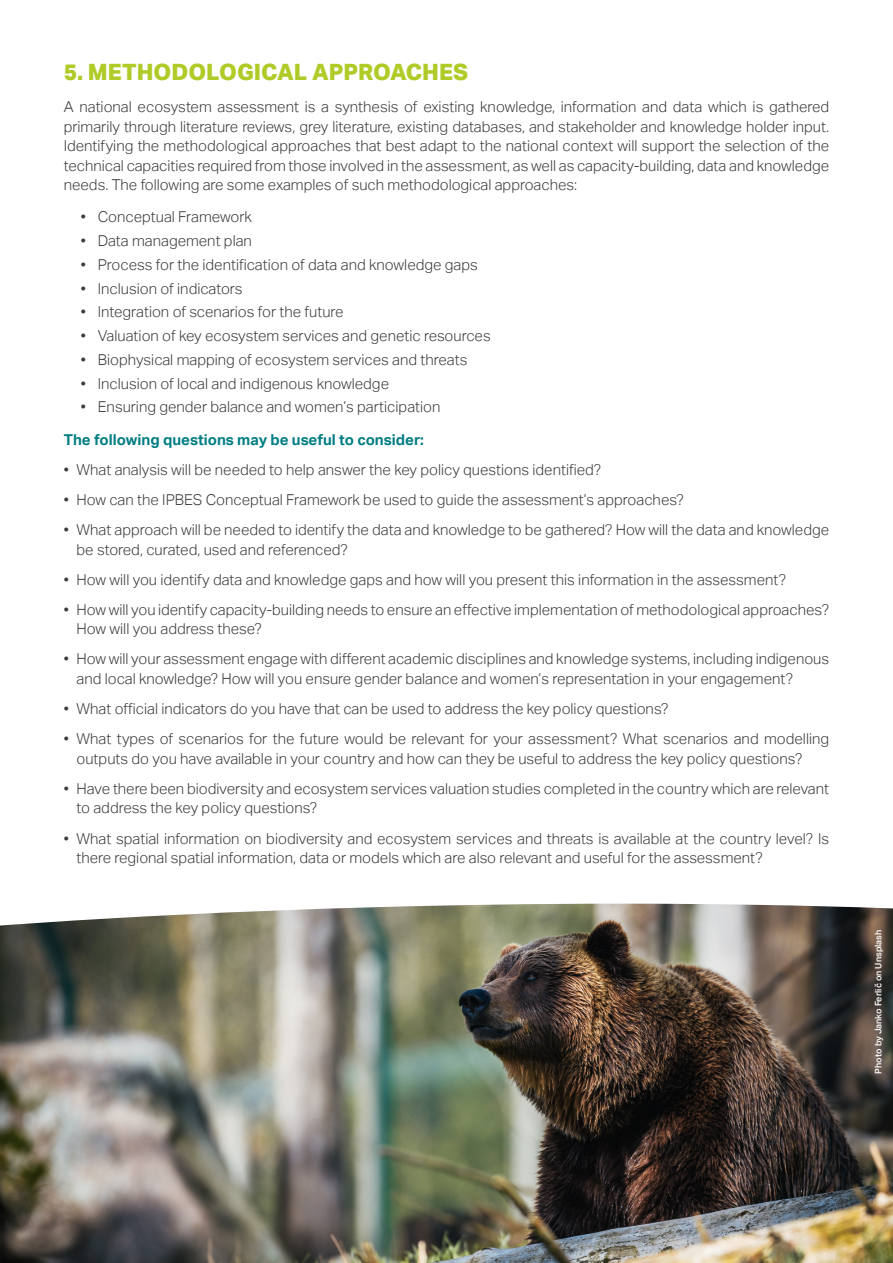
<style>
.page{position:relative;width:893px;height:1263px;background:#fff}
.page>*{position:absolute;margin:0;border:0;box-sizing:border-box;transform-origin:0 0}
.t1{font:800 22.5px "Aktiv Grotesk";color:#afcb27}
.t2{font:300 15px/19.5px "Aktiv Grotesk";color:#3c3c3b}
.t3{font:700 15px "Aktiv Grotesk";color:#007d84}
.t4{font:500 9px "Aktiv Grotesk";color:#fff}
</style>
<div class="page">
<img style="left:0;top:904px;width:893px;height:359px">
<h1 class="t1" style="left:64px;top:59px;width:406px">5. METHODOLOGICAL APPROACHES</h1>
<p class="t2" style="left:64px;top:97px;width:767px;text-align:justify">A national ecosystem assessment is a synthesis of existing knowledge, information and data which is gathered primarily through literature reviews, grey literature, existing databases, and stakeholder and knowledge holder input.<br>Identifying the methodological approaches that best adapt to the national context will support the selection of the technical capacities required from those involved in the assessment, as well as capacity-building, data and knowledge needs. The following are some examples of such methodological approaches:</p>
<p class="t2" style="left:81px;top:207px;width:173px">• Conceptual Framework</p>
<p class="t2" style="left:81px;top:231px;width:173px">• Data management plan</p>
<p class="t2" style="left:81px;top:255px;width:399px">• Process for the identification of data and knowledge gaps</p>
<p class="t2" style="left:81px;top:279px;width:163px">• Inclusion of indicators</p>
<p class="t2" style="left:81px;top:302px;width:264px">• Integration of scenarios for the future</p>
<p class="t2" style="left:81px;top:326px;width:411px">• Valuation of key ecosystem services and genetic resources</p>
<p class="t2" style="left:81px;top:350px;width:388px">• Biophysical mapping of ecosystem services and threats</p>
<p class="t2" style="left:81px;top:374px;width:310px">• Inclusion of local and indigenous knowledge</p>
<p class="t2" style="left:81px;top:397px;width:361px">• Ensuring gender balance and women’s participation</p>
<p class="t3" style="left:64px;top:431px;width:362px">The following questions may be useful to consider:</p>
<p class="t2" style="left:64px;top:460px;width:539px">• What analysis will be needed to help answer the key policy questions identified?</p>
<p class="t2" style="left:64px;top:490px;width:622px">• How can the IPBES Conceptual Framework be used to guide the assessment’s approaches?</p>
<p class="t2" style="left:77px;top:520px;width:754px;text-indent:-13px">• What approach will be needed to identify the data and knowledge to be gathered? How will the data and knowledge be stored, curated, used and referenced?</p>
<p class="t2" style="left:64px;top:570px;width:724px">• How will you identify data and knowledge gaps and how will you present this information in the assessment?</p>
<p class="t2" style="left:77px;top:600px;width:754px;text-indent:-13px">• How will you identify capacity-building needs to ensure an effective implementation of methodological approaches?<br>How will you address these?</p>
<p class="t2" style="left:77px;top:649px;width:754px;text-indent:-13px">• How will your assessment engage with different academic disciplines and knowledge systems, including indigenous and local knowledge? How will you ensure gender balance and women’s representation in your engagement?</p>
<p class="t2" style="left:64px;top:699px;width:606px">• What official indicators do you have that can be used to address the key policy questions?</p>
<p class="t2" style="left:77px;top:729px;width:754px;text-indent:-13px">• What types of scenarios for the future would be relevant for your assessment? What scenarios and modelling outputs do you have available in your country and how can they be useful to address the key policy questions?</p>
<p class="t2" style="left:77px;top:779px;width:754px;text-indent:-13px">• Have there been biodiversity and ecosystem services valuation studies completed in the country which are relevant to address the key policy questions?</p>
<p class="t2" style="left:77px;top:828px;width:754px;text-indent:-13px">• What spatial information on biodiversity and ecosystem services and threats is available at the country level? Is there regional spatial information, data or models which are also relevant and useful for the assessment?</p>
<p class="t4" style="left:873px;top:1073px;width:145px;rotate:-90deg">Photo by Janko Ferlič on Unsplash</p>
</div>
